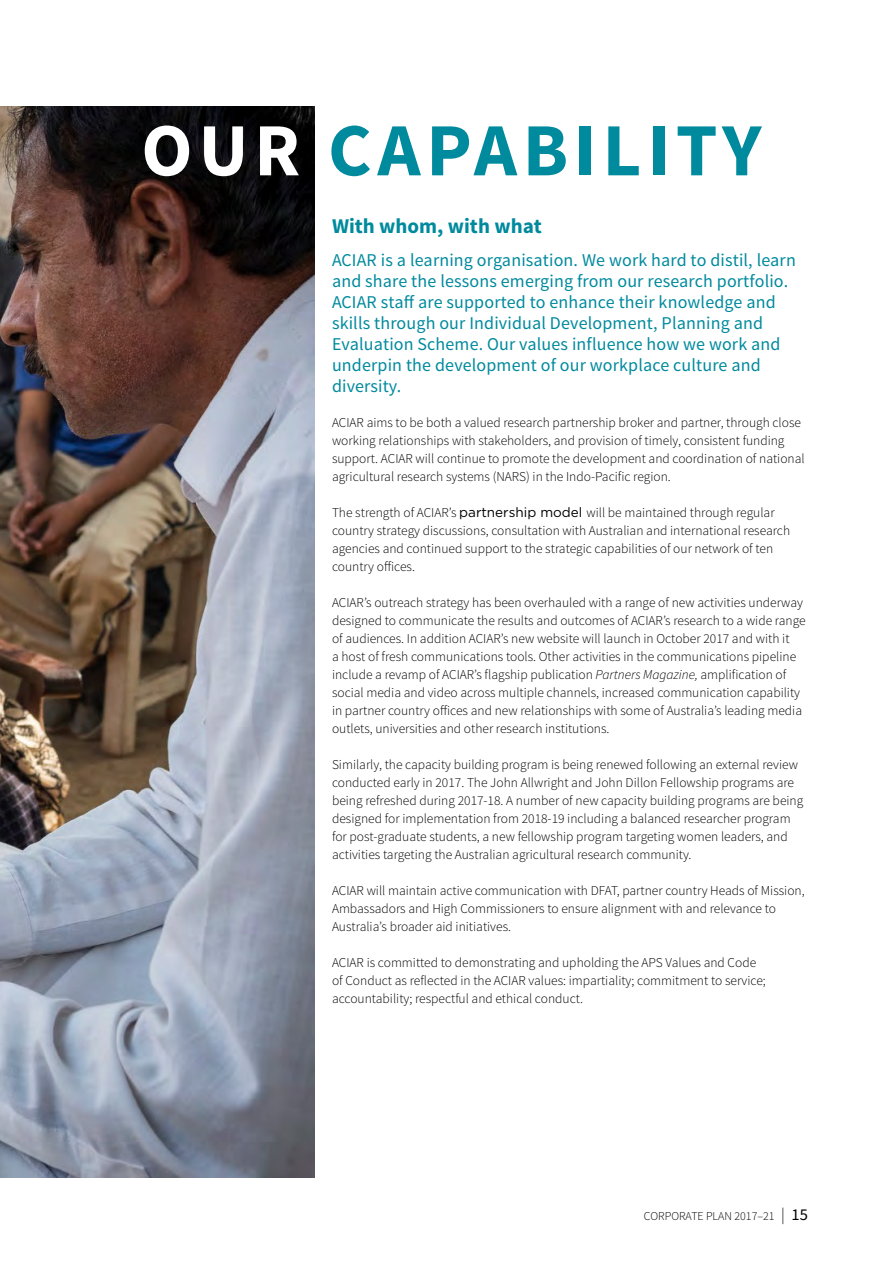
<style>
.page{position:relative;width:893px;height:1263px;background:#fff}
.page>*{position:absolute;margin:0;border:0;box-sizing:border-box;transform-origin:0 0}
.t1{font:700 75px "Source Sans Pro";letter-spacing:.08em;color:#008a9e}
.t2{font:700 21px "Source Sans Pro";color:#008a9e}
.t3{font:18px/21px "Source Sans Pro";letter-spacing:.01em;color:#008a9e}
.t4{font:300 13.5px/18px "Source Sans Pro";color:#000}
.t5{font:300 12px "Source Sans Pro";color:#000}
.s1{color:#fff}
.s2{font-family:"Gotham";font-weight:400}
.s3{font-style:italic}
.s4{font-size:16.5px}
.s5{font-weight:400;font-size:16.5px}
</style>
<div class="page">
<img style="left:0;top:106px;width:314px;height:1072px">
<h1 class="t1" style="left:141px;top:102px;width:622px"><span class="s1">OUR</span> CAPABILITY</h1>
<h2 class="t2" style="left:332px;top:212px;width:211px">With whom, with what</h2>
<p class="t3" style="left:332px;top:250px;width:465px">ACIAR is a learning organisation. We work hard to distil, learn and share the lessons emerging from our research portfolio.<br>ACIAR staff are supported to enhance their knowledge and skills through our Individual Development, Planning and Evaluation Scheme. Our values influence how we work and underpin the development of our workplace culture and diversity.</p>
<p class="t4" style="left:332px;top:414px;width:474px">ACIAR aims to be both a valued research partnership broker and partner, through close working relationships with stakeholders, and provision of timely, consistent funding support. ACIAR will continue to promote the development and coordination of national agricultural research systems (NARS) in the Indo-Pacific region.</p>
<p class="t4" style="left:332px;top:504px;width:460px">The strength of ACIAR’s <span class="s2">partnership model</span> will be maintained through regular country strategy discussions, consultation with Australian and international research agencies and continued support to the strategic capabilities of our network of ten country offices.</p>
<p class="t4" style="left:332px;top:594px;width:475px">ACIAR’s outreach strategy has been overhauled with a range of new activities underway designed to communicate the results and outcomes of ACIAR’s research to a wide range of audiences. In addition ACIAR’s new website will launch in October 2017 and with it<br>a host of fresh communications tools. Other activities in the communications pipeline include a revamp of ACIAR’s flagship publication <span class="s3">Partners Magazine,</span> amplification of social media and video across multiple channels, increased communication capability in partner country offices and new relationships with some of Australia’s leading media outlets, universities and other research institutions.</p>
<p class="t4" style="left:332px;top:756px;width:473px">Similarly, the capacity building program is being renewed following an external review conducted early in 2017. The John Allwright and John Dillon Fellowship programs are being refreshed during 2017-18. A number of new capacity building programs are being designed for implementation from 2018-19 including a balanced researcher program for post-graduate students, a new fellowship program targeting women leaders, and activities targeting the Australian agricultural research community.</p>
<p class="t4" style="left:332px;top:882px;width:474px">ACIAR will maintain active communication with DFAT, partner country Heads of Mission,<br>Ambassadors and High Commissioners to ensure alignment with and relevance to<br>Australia’s broader aid initiatives.</p>
<p class="t4" style="left:332px;top:954px;width:435px">ACIAR is committed to demonstrating and upholding the APS Values and Code of Conduct as reflected in the ACIAR values: impartiality; commitment to service; accountability; respectful and ethical conduct.</p>
<p class="t5" style="left:644px;top:1209px;width:165px">CORPORATE PLAN 2017–21 <span class="s4">|</span> <span class="s5">15</span></p>
</div>
